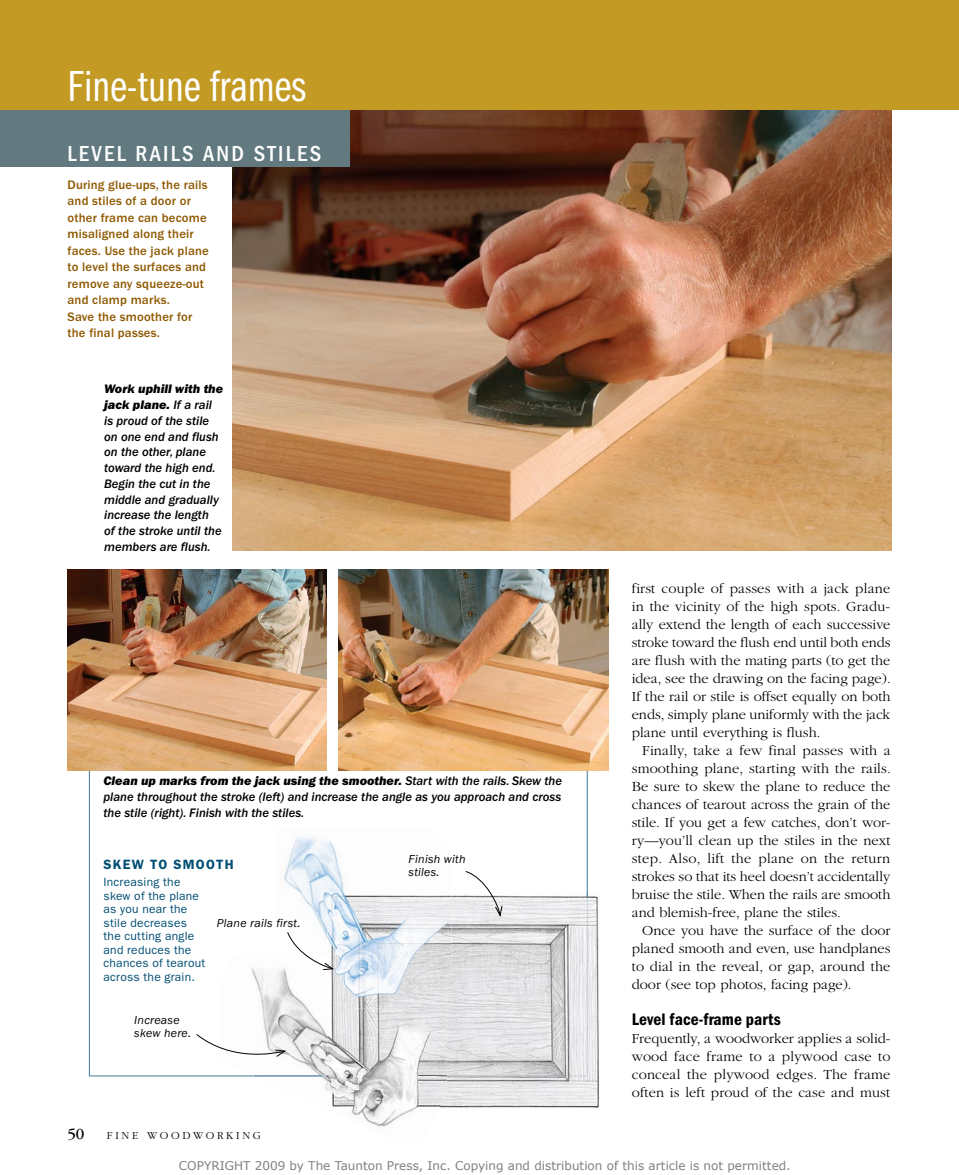
<style>
.page{position:relative;width:959px;height:1175px;background:#fff}
.page>*{position:absolute;margin:0;border:0;box-sizing:border-box;transform-origin:0 0}
.t1{font:45px "ITC Franklin Gothic Std Bk Cp";color:#fff}
.t2{font:500 condensed 22.5px "ITC Franklin Gothic Std";letter-spacing:.1em;color:#fff}
.t3{font:17.25px "ITC Franklin Gothic Std Dm Cd";letter-spacing:.005em;color:#000}
.t4{font:16.05px "ITC Garamond Std";color:#000}
.t5{font:300 14.4px/18px "ITC Garamond Std";color:#000;text-align:justify}
.t6{font:600 13.5px "ITC Franklin Gothic Std";letter-spacing:.09em;color:#004e73}
.t7{font:12.75px/15.8px "ITC Franklin Gothic Std Med It";color:#000}
.t8{font:500 12.75px/16.5px "ITC Franklin Gothic Std";letter-spacing:.015em;color:#8f5800}
.t9{font:12.75px/15.8px "ITC Franklin Gothic Std Hvy It";color:#000}
.t10{font:12px/13.5px "ITC Franklin Gothic Std";letter-spacing:.02em;color:#004e73}
.t11{font:12px "Verdana";color:#808080}
.t12{font:italic 12px/13.5px "ITC Franklin Gothic Std";letter-spacing:.02em;color:#000}
.t13{font:300 11.1px "ITC Garamond Std";letter-spacing:.24em;color:#000}
.s1{font-family:"ITC Franklin Gothic Std Med It"}
</style>
<div class="page">
<svg style="left:89px;top:713px;width:498px;height:363px"></svg>
<img style="left:233px;top:110px;width:658px;height:440px">
<div style="left:0;top:109px;width:350px;height:57px;background:#61797f"></div>
<img style="left:339px;top:569px;width:269px;height:201px">
<img style="left:68px;top:569px;width:258px;height:201px">
<div style="left:0;top:0;width:958px;height:110px;background:#c39a23"></div>
<img style="left:446px;top:892px;width:153px;height:216px">
<img style="left:446px;top:892px;width:141px;height:184px">
<img style="left:275px;top:829px;width:176px;height:125px">
<img style="left:327px;top:892px;width:124px;height:84px">
<img style="left:220px;top:954px;width:194px;height:173px">
<img style="left:253px;top:1075px;width:74px;height:1px">
<img style="left:327px;top:1008px;width:119px;height:102px">
<img style="left:308px;top:970px;width:19px;height:7px">
<img style="left:327px;top:954px;width:119px;height:54px">
<svg style="left:195px;top:1033px;width:92px;height:29px"></svg>
<svg style="left:286px;top:931px;width:49px;height:39px"></svg>
<svg style="left:465px;top:870px;width:38px;height:47px"></svg>
<h1 class="t1" style="left:68px;top:62px;width:240px">Fine-tune frames</h1>
<h2 class="t2" style="left:68px;top:141px;width:255px">LEVEL RAILS AND STILES</h2>
<p class="t8" style="left:68px;top:176px;width:143px">During glue-ups, the rails and stiles of a door or other frame can become misaligned along their faces. Use the jack plane to level the surfaces and remove any squeeze-out and clamp marks.<br>Save the smoother for the final passes.</p>
<p class="t9" style="left:104px;top:381px;width:120px">Work uphill with the jack plane. <span class="s1">If a rail</span></p>
<p class="t7" style="left:104px;top:413px;width:119px">is proud of the stile on one end and flush on the other, plane toward the high end.<br>Begin the cut in the middle and gradually increase the length of the stroke until the members are flush.</p>
<p class="t9" style="left:104px;top:773px;width:460px">Clean up marks from the jack using the smoother. <span class="s1">Start with the rails. Skew the</span></p>
<p class="t7" style="left:104px;top:789px;width:459px">plane throughout the stroke (left) and increase the angle as you approach and cross the stile (right). Finish with the stiles.</p>
<p class="t6" style="left:104px;top:856px;width:132px">SKEW TO SMOOTH</p>
<p class="t10" style="left:104px;top:875px;width:103px">Increasing the skew of the plane as you near the stile decreases the cutting angle and reduces the chances of tearout across the grain.</p>
<p class="t12" style="left:217px;top:916px;width:85px">Plane rails first.</p>
<p class="t12" style="left:134px;top:1013px;width:58px">Increase skew here.</p>
<p class="t12" style="left:408px;top:852px;width:59px">Finish with stiles.</p>
<p class="t5" style="left:632px;top:579px;width:260px">first couple of passes with a jack plane in the vicinity of the high spots. gradu&shy;ally extend the length of each successive stroke toward the flush end until both ends are flush with the mating parts (to get the idea, see the drawing on the facing page).<br>If the rail or stile is offset equally on both ends, simply plane uniformly with the jack plane until everything is flush.</p>
<p class="t5" style="left:632px;top:741px;width:260px;text-indent:10px">Finally, take a few final passes with a smoothing plane, starting with the rails.<br>Be sure to skew the plane to reduce the chances of tearout across the grain of the stile. If you get a few catches, don’t wor&shy;ry—you’ll clean up the stiles in the next step. Also, lift the plane on the return strokes so that its heel doesn’t accidentally bruise the stile. When the rails are smooth and blemish-free, plane the stiles.</p>
<p class="t5" style="left:632px;top:921px;width:260px;text-indent:10px">Once you have the surface of the door planed smooth and even, use handplanes to dial in the reveal, or gap, around the door (see top photos, facing page).</p>
<p class="t3" style="left:632px;top:1009px;width:150px">Level face-frame parts</p>
<p class="t5" style="left:632px;top:1029px;width:260px">Frequently, a woodworker applies a solid&shy;wood face frame to a plywood case to conceal the plywood edges. The frame often is left proud of the case and must</p>
<p class="t4" style="left:68px;top:1124px;width:18px">50</p>
<p class="t13" style="left:107px;top:1129px;width:155px">FINE WOOdWOrkINg</p>
<p class="t11" style="left:179px;top:1158px;width:613px">COPYRIGHT 2009 by The Taunton Press, Inc. Copying and distribution of this article is not permitted.</p>
</div>
